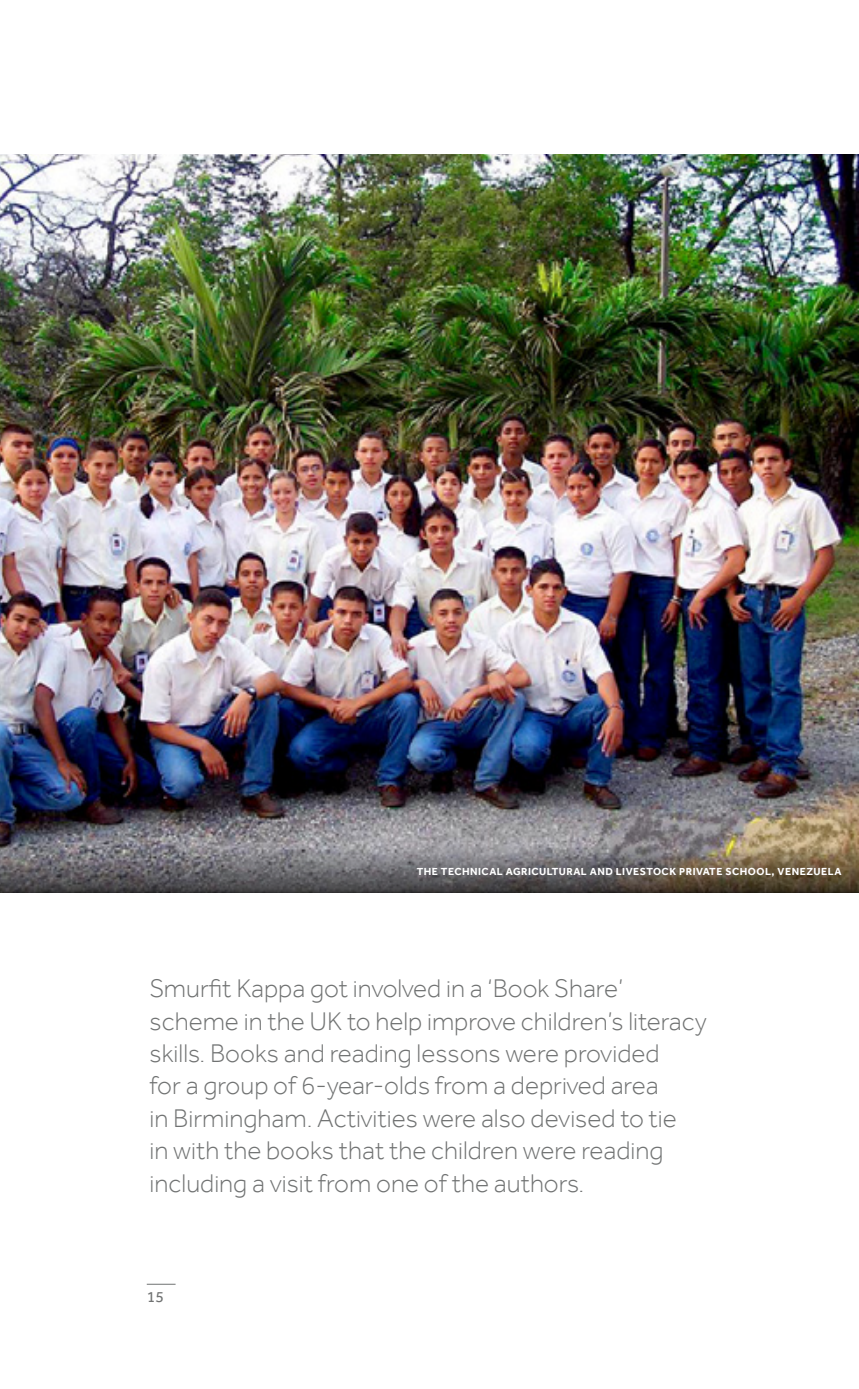
<style>
.page{position:relative;width:859px;height:1389px;background:#fff}
.page>*{position:absolute;margin:0;border:0;box-sizing:border-box;transform-origin:0 0}
.t1{font:300 26.25px/32.4px "Effra Corp";color:#707272}
.t2{font:15.75px "Effra Corp";color:#707272}
.t3{font:700 10.5px "Effra Corp";letter-spacing:.05em;color:#fff}
</style>
<div class="page">
<svg style="left:147px;top:1284px;width:28px;height:1px"></svg>
<img style="left:0;top:155px;width:858px;height:690px">
<svg style="left:0;top:845px;width:858px;height:48px;background:#6a6563"></svg>
<p class="t3" style="left:416px;top:866px;width:426px">THE TECHNICAL AGRICULTURAL AND LIVESTOCK PRIVATE SCHOOL, VENEZUELA</p>
<p class="t1" style="left:149px;top:972px;width:558px">Smurfit Kappa got involved in a ‘Book Share’ scheme in the UK to help improve children’s literacy skills. Books and reading lessons were provided<br>for a group of 6-year-olds from a deprived area<br>in Birmingham. Activities were also devised to tie<br>in with the books that the children were reading including a visit from one of the authors.</p>
<p class="t2" style="left:147px;top:1288px;width:19px">15</p>
</div>
